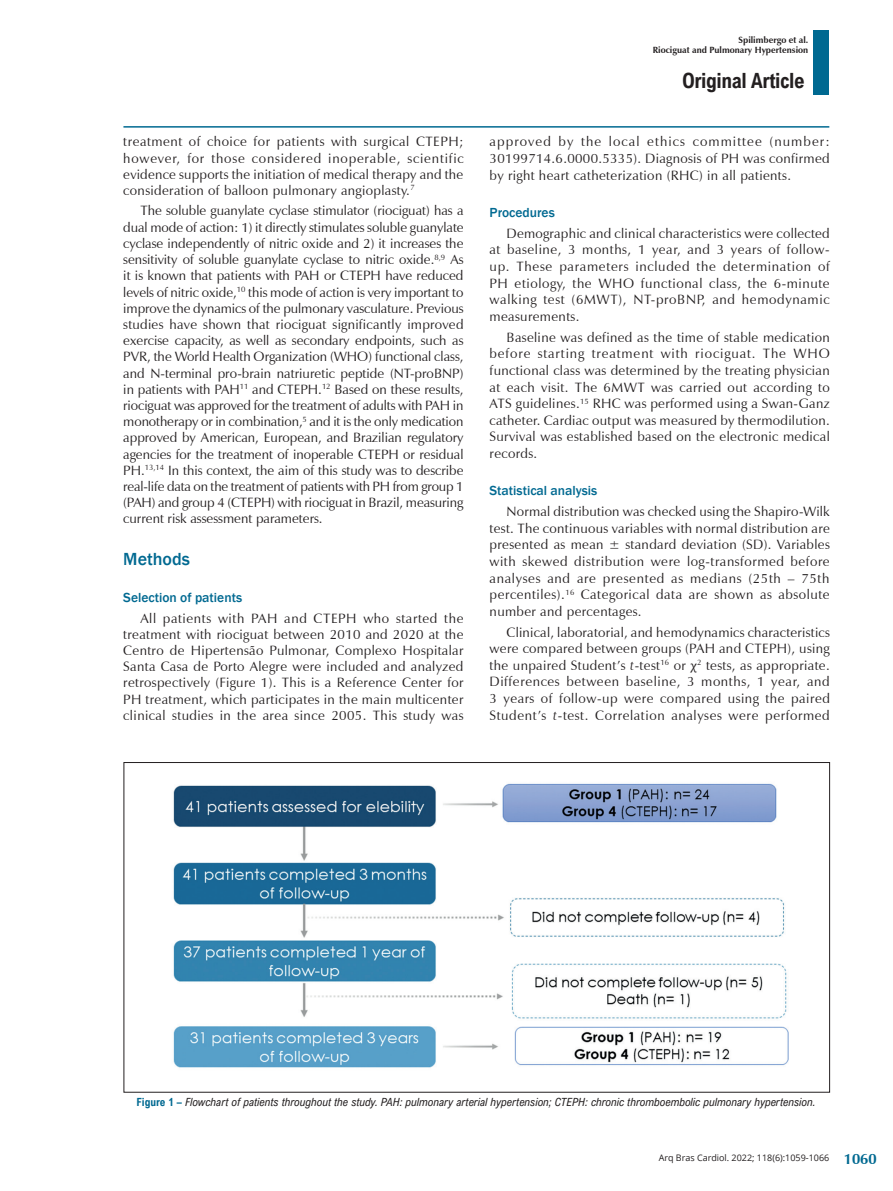
<style>
.page{position:relative;width:893px;height:1191px;background:#fff}
.page>*{position:absolute;margin:0;border:0;box-sizing:border-box;transform-origin:0 0}
.t1{font:700 21px "Arial Nova Cond";letter-spacing:-.02em;color:#231f20}
._02_-_TITULO_-_MATER{font:500 18px "Franklin Gothic";color:#006991}
.t2{font:700 15px "Zapf Humanist 601 BT";color:#006991}
._01-TEXTO_BASICO{font:13.5px/16.2px "Zapf Humanist 601 BT";letter-spacing:.025em;color:#231f20;text-align:justify}
._03_-_SUBTITULO_PRIN{font:500 13.5px "Franklin Gothic";color:#006991}
._06_-_LEGENDA_FIGURA{font:italic 11.25px "Arial Nova Cond";color:#231f20}
.t3{font:700 9px/10.8px "Zapf Humanist 601 BT";color:#231f20;text-align:right}
.t4{font:9px "Open Sans";color:#231f20}
.s1{font-style:italic}
.s2{font-family:"Cambria Math"}
.s3{font-weight:700;font-style:normal;color:#006991}
</style>
<div class="page">
<hr style="left:123px;top:126px;width:706px;height:2px;background:#006991">
<div style="left:813px;top:30px;width:16px;height:64px;background:#006991"></div>
<img style="left:173px;top:783px;width:616px;height:285px">
<p class="_01-TEXTO_BASICO" style="left:123px;top:134px;width:342px">treatment of choice for patients with surgical CTEPH; however, for those considered inoperable, scientific evidence supports the initiation of medical therapy and the consideration of balloon pulmonary angioplasty.<sup>7</sup></p>
<p class="_01-TEXTO_BASICO" style="left:123px;top:203px;width:342px;text-indent:17px">The soluble guanylate cyclase stimulator (riociguat) has a dual mode of action: 1) it directly stimulates soluble guanylate cyclase independently of nitric oxide and 2) it increases the sensitivity of soluble guanylate cyclase to nitric oxide.<sup>8,9</sup> As it is known that patients with PAH or CTEPH have reduced levels of nitric oxide,<sup>10</sup> this mode of action is very important to improve the dynamics of the pulmonary vasculature. Previous studies have shown that riociguat significantly improved exercise capacity, as well as secondary endpoints, such as PVR, the World Health Organization (WHO) functional class, and N-terminal pro-brain natriuretic peptide (NT-proBNP) in patients with PAH<sup>11</sup> and CTEPH.<sup>12</sup> Based on these results, riociguat was approved for the treatment of adults with PAH in monotherapy or in combination,<sup>5</sup> and it is the only medication approved by American, European, and Brazilian regulatory agencies for the treatment of inoperable CTEPH or residual PH.<sup>13,14</sup> In this context, the aim of this study was to describe real-life data on the treatment of patients with PH from group 1 (PAH) and group 4 (CTEPH) with riociguat in Brazil, measuring current risk assessment parameters.</p>
<p class="_02_-_TITULO_-_MATER" style="left:123px;top:548px;width:68px">Methods</p>
<p class="_03_-_SUBTITULO_PRIN" style="left:123px;top:589px;width:120px">Selection of patients</p>
<p class="_01-TEXTO_BASICO" style="left:123px;top:610px;width:342px;text-indent:17px">All patients with PAH and CTEPH who started the treatment with riociguat between 2010 and 2020 at the Centro de Hipertensão Pulmonar, Complexo Hospitalar Santa Casa de Porto Alegre were included and analyzed retrospectively (Figure 1). This is a Reference Center for PH treatment, which participates in the main multicenter clinical studies in the area since 2005. This study was</p>
<p class="t3" style="left:653px;top:34px;width:157px">Spilimbergo et al.<br>Riociguat and Pulmonary Hypertension</p>
<h1 class="t1" style="left:682px;top:67px;width:124px">Original Article</h1>
<p class="_01-TEXTO_BASICO" style="left:490px;top:133px;width:342px;line-height:16.6px">approved by the local ethics committee (number:<br>30199714.6.0000.5335). Diagnosis of PH was confirmed by right heart catheterization (RHC) in all patients.</p>
<p class="_03_-_SUBTITULO_PRIN" style="left:490px;top:204px;width:67px">Procedures</p>
<p class="_01-TEXTO_BASICO" style="left:490px;top:225px;width:342px;line-height:16.6px;text-indent:17px">Demographic and clinical characteristics were collected at baseline, 3 months, 1 year, and 3 years of follow&shy;up. These parameters included the determination of PH etiology, the WHO functional class, the 6-minute walking test (6MWT), NT-proBNP, and hemodynamic measurements.</p>
<p class="_01-TEXTO_BASICO" style="left:490px;top:329px;width:342px;line-height:16.6px;text-indent:17px">Baseline was defined as the time of stable medication before starting treatment with riociguat. The WHO functional class was determined by the treating physician at each visit. The 6MWT was carried out according to ATS guidelines.<sup>15</sup> RHC was performed using a Swan-Ganz catheter. Cardiac output was measured by thermodilution.<br>Survival was established based on the electronic medical records.</p>
<p class="_03_-_SUBTITULO_PRIN" style="left:490px;top:482px;width:109px">Statistical analysis</p>
<p class="_01-TEXTO_BASICO" style="left:490px;top:503px;width:342px;line-height:16.6px;text-indent:17px">Normal distribution was checked using the Shapiro-Wilk test. The continuous variables with normal distribution are presented as mean ± standard deviation (SD). Variables with skewed distribution were log-transformed before analyses and are presented as medians (25th – 75th percentiles).<sup>16</sup> Categorical data are shown as absolute number and percentages.</p>
<p class="_01-TEXTO_BASICO" style="left:490px;top:623px;width:342px;line-height:16.6px;text-indent:17px">Clinical, laboratorial, and hemodynamics characteristics were compared between groups (PAH and CTEPH), using the unpaired Student’s <span class="s1">t</span>-test<sup>16</sup> or <span class="s2">χ</span><sup>2</sup> tests, as appropriate.<br>Differences between baseline, 3 months, 1 year, and 3 years of follow-up were compared using the paired Student’s <span class="s1">t</span>-test. Correlation analyses were performed</p>
<p class="_06_-_LEGENDA_FIGURA" style="left:136px;top:1095px;width:681px"><span class="s3">Figure 1 –</span> Flowchart of patients throughout the study. PAH: pulmonary arterial hypertension; CTEPH: chronic thromboembolic pulmonary hypertension.</p>
<p class="t4" style="left:659px;top:1152px;width:172px">Arq Bras Cardiol. 2022; 118(6):1059-1066</p>
<p class="t2" style="left:844px;top:1149px;width:34px">1060</p>
</div>
